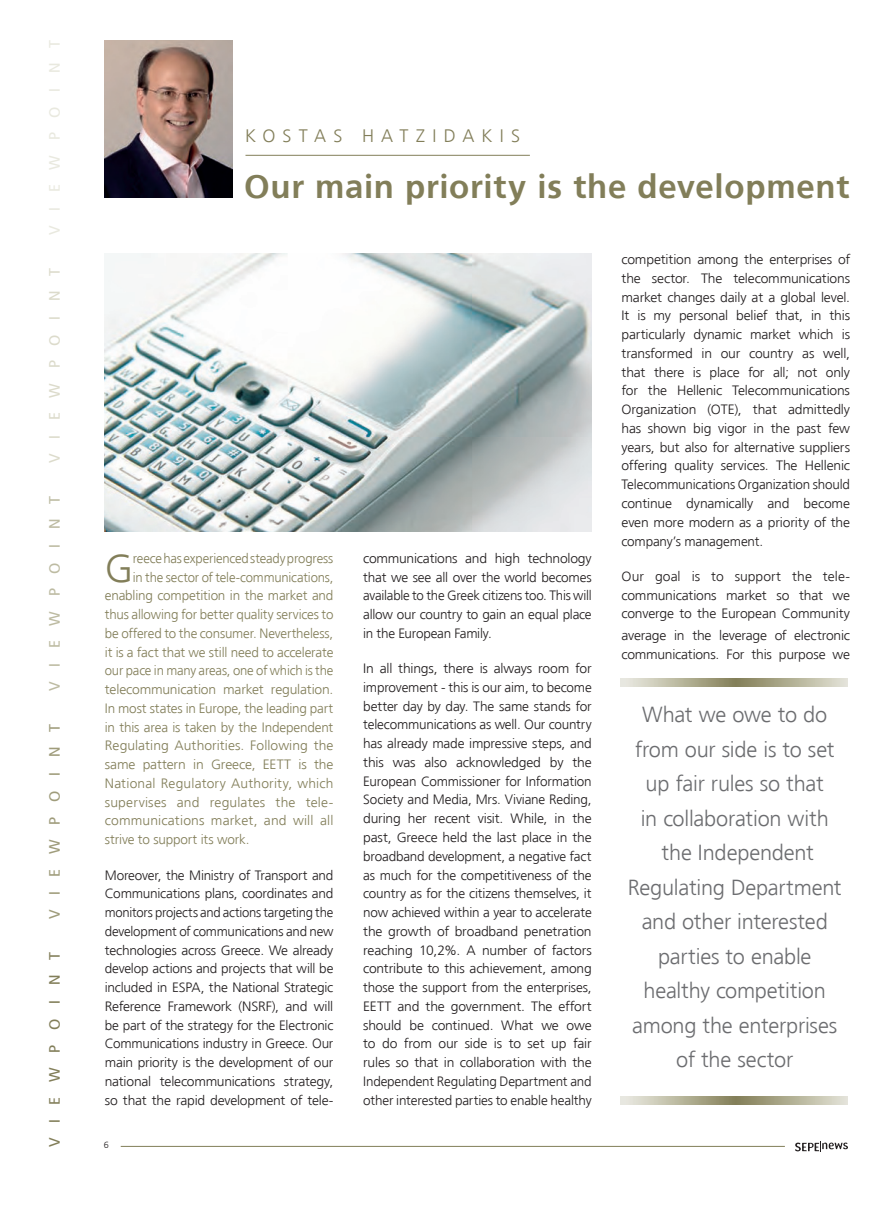
<style>
.page{position:relative;width:888px;height:1229px;background:#fff}
.page>*{position:absolute;margin:0;border:0;box-sizing:border-box;transform-origin:0 0}
.t1{font:300 39.45px "PF Catalog";color:#827e59}
.t2{font:700 33px "PF Catalog";letter-spacing:.02em;color:#827e59}
.t3{font:300 21.75px/34.5px "PF Catalog";letter-spacing:-.01em;color:#6c6d70;text-align:center}
.t4{font:300 18px "PF Catalog";letter-spacing:.4em;color:#827e59}
.t5{font:15px "PF Catalog";letter-spacing:.98em;color:#827e59}
.t6{font:15px "PF Catalog";letter-spacing:.98em;color:#9f9c7b}
.t7{font:15px "PF Catalog";letter-spacing:.98em;color:#bdbba2}
.t8{font:15px "PF Catalog";letter-spacing:.98em;color:#dcdbcb}
.t9{font:15px "PF Catalog";letter-spacing:.98em;color:#e9e9df}
.t10{font:300 13.5px/18.8px "PF Catalog";letter-spacing:-.015em;color:#231f20;text-align:justify}
.t11{font:300 13.5px "PF Catalog";letter-spacing:-.015em;color:#827e59}
.t12{font:300 13.5px "PF Catalog";letter-spacing:.01em;color:#827e59}
.t13{font:300 9px "PF Catalog";color:#231f20}
</style>
<div class="page">
<img style="left:105px;top:40px;width:127px;height:157px">
<svg style="left:620px;top:678px;width:228px;height:8px"></svg>
<svg style="left:620px;top:1096px;width:228px;height:8px"></svg>
<img style="left:105px;top:254px;width:486px;height:277px">
<svg style="left:795px;top:1141px;width:53px;height:10px"></svg>
<hr style="left:245px;top:155px;width:285px;height:1px;background:#827e59">
<hr style="left:121px;top:1145px;width:664px;height:1px;background:#827e59">
<p class="t9" style="left:46px;top:235px;width:197px;rotate:-90deg">VIEWPOINT</p>
<p class="t8" style="left:46px;top:463px;width:197px;rotate:-90deg">VIEWPOINT</p>
<p class="t7" style="left:46px;top:691px;width:197px;rotate:-90deg">VIEWPOINT</p>
<p class="t6" style="left:46px;top:919px;width:197px;rotate:-90deg">VIEWPOINT</p>
<p class="t5" style="left:46px;top:1147px;width:197px;rotate:-90deg">VIEWPOINT</p>
<h3 class="t4" style="left:245px;top:126px;width:276px">KOSTAS HATZIDAKIS</h3>
<h2 class="t2" style="left:244px;top:167px;width:607px">Our main priority is the development</h2>
<h1 class="t1" style="left:105px;top:545px;width:30px">G</h1>
<p class="t11" style="left:133px;top:550px;width:202px">reece has experienced steady progress</p>
<p class="t11" style="left:133px;top:569px;width:202px">in the sector of tele-communications,</p>
<p class="t11" style="left:105px;top:588px;width:230px">enabling competition in the market and</p>
<p class="t11" style="left:105px;top:606px;width:230px">thus allowing for better quality services to</p>
<p class="t11" style="left:105px;top:625px;width:230px">be offered to the consumer. Nevertheless,</p>
<p class="t11" style="left:105px;top:644px;width:230px">it is a fact that we still need to accelerate</p>
<p class="t11" style="left:105px;top:663px;width:230px">our pace in many areas, one of which is the</p>
<p class="t11" style="left:105px;top:681px;width:230px">telecommunication market regulation.</p>
<p class="t11" style="left:105px;top:700px;width:230px">In most states in Europe, the leading part</p>
<p class="t11" style="left:105px;top:719px;width:230px">in this area is taken by the Independent</p>
<p class="t11" style="left:105px;top:738px;width:230px">Regulating Authorities. Following the</p>
<p class="t11" style="left:105px;top:756px;width:230px">same pattern in Greece, EETT is the</p>
<p class="t12" style="left:105px;top:775px;width:230px">National Regulatory Authority, which</p>
<p class="t12" style="left:105px;top:794px;width:230px">supervises and regulates the tele-</p>
<p class="t12" style="left:105px;top:813px;width:230px">communications market, and will all</p>
<p class="t11" style="left:105px;top:831px;width:146px">strive to support its work.</p>
<p class="t10" style="left:105px;top:865px;width:230px">Moreover, the Ministry of Transport and Communications plans, coordinates and monitors projects and actions targeting the development of communications and new technologies across Greece. We already develop actions and projects that will be included in ESPA, the National Strategic Reference Framework (NSRF), and will be part of the strategy for the Electronic Communications industry in Greece. Our main priority is the development of our national telecommunications strategy, so that the rapid development of tele-</p>
<p class="t13" style="left:104px;top:1139px;width:7px">6</p>
<p class="t10" style="left:363px;top:549px;width:230px">communications and high technology that we see all over the world becomes available to the Greek citizens too. This will allow our country to gain an equal place in the European Family.</p>
<p class="t10" style="left:363px;top:659px;width:230px">In all things, there is always room for improvement - this is our aim, to become better day by day. The same stands for telecommunications as well. Our country has already made impressive steps, and this was also acknowledged by the European Commissioner for Information Society and Media, Mrs. Viviane Reding, during her recent visit. While, in the past, Greece held the last place in the broadband development, a negative fact as much for the competitiveness of the country as for the citizens themselves, it now achieved within a year to accelerate the growth of broadband penetration reaching 10,2%. A number of factors contribute to this achievement, among those the support from the enterprises, EETT and the government. The effort should be continued. What we owe to do from our side is to set up fair rules so that in collaboration with the Independent Regulating Department and other interested parties to enable healthy</p>
<p class="t10" style="left:621px;top:250px;width:230px">competition among the enterprises of the sector. The telecommunications market changes daily at a global level.<br>It is my personal belief that, in this particularly dynamic market which is transformed in our country as well, that there is place for all; not only for the Hellenic Telecommunications Organization (OTE), that admittedly has shown big vigor in the past few years, but also for alternative suppliers offering quality services. The Hellenic Telecommunications Organization should continue dynamically and become even more modern as a priority of the company’s management.</p>
<p class="t10" style="left:621px;top:567px;width:230px">Our goal is to support the tele&shy;communications market so that we converge to the European Community</p>
<p class="t10" style="left:621px;top:626px;width:230px">average in the leverage of electronic communications. For this purpose we</p>
<h3 class="t3" style="left:628px;top:697px;width:216px">What we owe to do from our side is to set up fair rules so that<br>in collaboration with the Independent<br>Regulating Department and other interested parties to enable healthy competition among the enterprises of the sector</h3>
</div>
